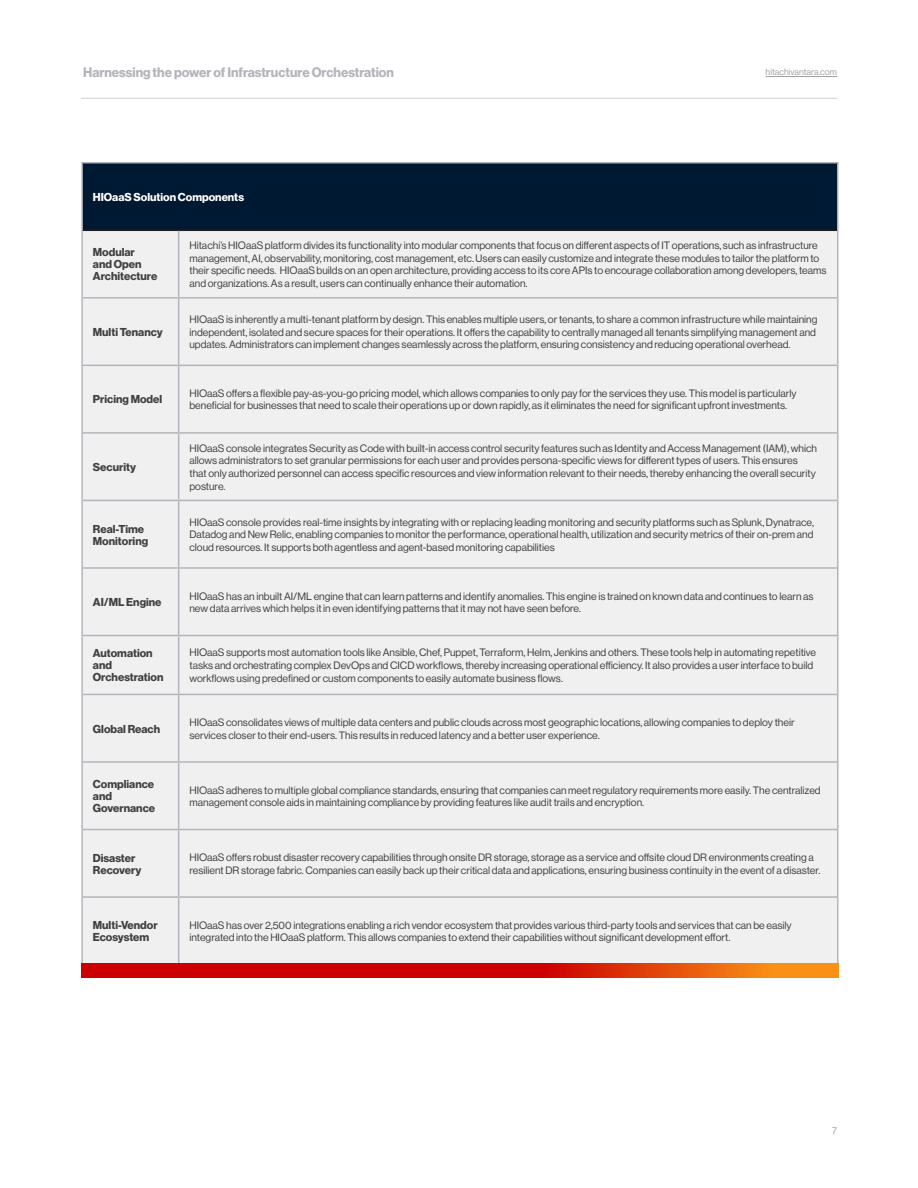
<style>
.page{position:relative;width:918px;height:1188px;background:#fff}
.page>*{position:absolute;margin:0;border:0;box-sizing:border-box;transform-origin:0 0}
.t1{font:13.5px "N Haas Grotesk DS Pro 75 Bd";color:#b4b4bc}
.Table_text_7_5pt{font:11.25px/12px "N Haas Grotesk DS Pro 75 Bd";color:#414141}
.Table_text_7_5pt-2{font:11.25px "N Haas Grotesk DS Pro 75 Bd";color:#fff}
.Table_body_7pt__8_4{font:10.5px/12.6px "N Haas Grotesk DS Pro 55 Rg";color:#414141}
.t2{font:9.75px "N Haas Grotesk DS Pro 55 Rg";color:#a0a0a0}
.t3{font:9px "N Haas Grotesk DS Pro 55 Rg";color:#a0a0a0}
</style>
<div class="page">
<hr style="left:81px;top:98px;width:756px;height:1px;background:#d0d0d0">
<hr style="left:766px;top:76px;width:71px;height:1px;background:#a0a0a0">
<div style="left:82px;top:163px;width:756px;height:67px;background:#001933"></div>
<div style="left:83px;top:231px;width:754px;height:733px;background:#f0f0f1"></div>
<hr style="left:81px;top:162px;width:98px;height:2px;background:#b4b4bc">
<hr style="left:81px;top:164px;width:2px;height:66px;background:#b4b4bc">
<hr style="left:179px;top:162px;width:660px;height:2px;background:#b4b4bc">
<hr style="left:837px;top:164px;width:1px;height:66px;background:#b4b4bc">
<hr style="left:81px;top:230px;width:2px;height:67px;background:#b4b4bc">
<hr style="left:178px;top:231px;width:1px;height:66px;background:#b4b4bc">
<hr style="left:837px;top:230px;width:1px;height:67px;background:#b4b4bc">
<hr style="left:81px;top:297px;width:98px;height:2px;background:#b4b4bc">
<hr style="left:81px;top:299px;width:2px;height:66px;background:#b4b4bc">
<hr style="left:179px;top:297px;width:660px;height:2px;background:#b4b4bc">
<hr style="left:178px;top:299px;width:1px;height:66px;background:#b4b4bc">
<hr style="left:837px;top:299px;width:1px;height:66px;background:#b4b4bc">
<hr style="left:81px;top:365px;width:98px;height:1px;background:#b4b4bc">
<hr style="left:81px;top:366px;width:2px;height:67px;background:#b4b4bc">
<hr style="left:179px;top:365px;width:660px;height:1px;background:#b4b4bc">
<hr style="left:178px;top:366px;width:1px;height:66px;background:#b4b4bc">
<hr style="left:837px;top:366px;width:1px;height:67px;background:#b4b4bc">
<hr style="left:81px;top:433px;width:2px;height:67px;background:#b4b4bc">
<hr style="left:178px;top:434px;width:1px;height:66px;background:#b4b4bc">
<hr style="left:837px;top:433px;width:1px;height:67px;background:#b4b4bc">
<hr style="left:81px;top:500px;width:2px;height:68px;background:#b4b4bc">
<hr style="left:178px;top:501px;width:1px;height:66px;background:#b4b4bc">
<hr style="left:837px;top:500px;width:1px;height:68px;background:#b4b4bc">
<hr style="left:81px;top:568px;width:2px;height:68px;background:#b4b4bc">
<hr style="left:178px;top:569px;width:1px;height:66px;background:#b4b4bc">
<hr style="left:837px;top:568px;width:1px;height:68px;background:#b4b4bc">
<hr style="left:81px;top:636px;width:2px;height:58px;background:#b4b4bc">
<hr style="left:178px;top:636px;width:1px;height:58px;background:#b4b4bc">
<hr style="left:837px;top:636px;width:1px;height:58px;background:#b4b4bc">
<hr style="left:81px;top:694px;width:2px;height:68px;background:#b4b4bc">
<hr style="left:178px;top:695px;width:1px;height:66px;background:#b4b4bc">
<hr style="left:837px;top:694px;width:1px;height:68px;background:#b4b4bc">
<hr style="left:81px;top:762px;width:2px;height:68px;background:#b4b4bc">
<hr style="left:178px;top:763px;width:1px;height:66px;background:#b4b4bc">
<hr style="left:837px;top:762px;width:1px;height:68px;background:#b4b4bc">
<hr style="left:81px;top:830px;width:2px;height:67px;background:#b4b4bc">
<hr style="left:178px;top:830px;width:1px;height:66px;background:#b4b4bc">
<hr style="left:837px;top:830px;width:1px;height:67px;background:#b4b4bc">
<hr style="left:81px;top:897px;width:2px;height:67px;background:#b4b4bc">
<hr style="left:178px;top:898px;width:1px;height:66px;background:#b4b4bc">
<hr style="left:837px;top:897px;width:1px;height:67px;background:#b4b4bc">
<hr style="left:83px;top:230px;width:96px;height:1px;background:#231f20">
<hr style="left:179px;top:230px;width:658px;height:1px;background:#231f20">
<hr style="left:83px;top:432px;width:96px;height:2px;background:#b4b4bc">
<hr style="left:179px;top:432px;width:658px;height:2px;background:#b4b4bc">
<hr style="left:83px;top:500px;width:96px;height:1px;background:#b4b4bc">
<hr style="left:179px;top:500px;width:658px;height:1px;background:#b4b4bc">
<hr style="left:83px;top:567px;width:96px;height:2px;background:#b4b4bc">
<hr style="left:179px;top:567px;width:658px;height:2px;background:#b4b4bc">
<hr style="left:83px;top:635px;width:96px;height:1px;background:#b4b4bc">
<hr style="left:179px;top:635px;width:658px;height:1px;background:#b4b4bc">
<hr style="left:83px;top:694px;width:96px;height:1px;background:#b4b4bc">
<hr style="left:179px;top:694px;width:658px;height:1px;background:#b4b4bc">
<hr style="left:83px;top:761px;width:96px;height:2px;background:#b4b4bc">
<hr style="left:179px;top:761px;width:658px;height:2px;background:#b4b4bc">
<hr style="left:83px;top:829px;width:96px;height:1px;background:#b4b4bc">
<hr style="left:179px;top:829px;width:658px;height:1px;background:#b4b4bc">
<hr style="left:83px;top:896px;width:96px;height:2px;background:#b4b4bc">
<hr style="left:179px;top:896px;width:658px;height:2px;background:#b4b4bc">
<svg style="left:81px;top:964px;width:758px;height:14px"></svg>
<p class="t1" style="left:83px;top:64px;width:312px">Harnessing the power of Infrastructure Orchestration</p>
<p class="Table_text_7_5pt-2" style="left:93px;top:190px;width:153px">HIOaaS Solution Components</p>
<p class="t3" style="left:766px;top:67px;width:73px">hitachivantara.com</p>
<p class="Table_text_7_5pt" style="left:93px;top:247px;width:66px">Modular<br>and Open<br>Architecture</p>
<p class="Table_body_7pt__8_4" style="left:189px;top:239px;width:639px">Hitachi’s HIOaaS platform divides its functionality into modular components that focus on different aspects of IT operations, such as infrastructure management, AI, observability, monitoring, cost management, etc. Users can easily customize and integrate these modules to tailor the platform to their specific needs. HIOaaS builds on an open architecture, providing access to its core APIs to encourage collaboration among developers, teams and organizations. As a result, users can continually enhance their automation.</p>
<p class="Table_text_7_5pt" style="left:93px;top:326px;width:71px">Multi Tenancy</p>
<p class="Table_body_7pt__8_4" style="left:189px;top:313px;width:630px">HIOaaS is inherently a multi-tenant platform by design. This enables multiple users, or tenants, to share a common infrastructure while maintaining independent, isolated and secure spaces for their operations. It offers the capability to centrally managed all tenants simplifying management and updates. Administrators can implement changes seamlessly across the platform, ensuring consistency and reducing operational overhead.</p>
<p class="Table_text_7_5pt" style="left:93px;top:394px;width:71px">Pricing Model</p>
<p class="Table_body_7pt__8_4" style="left:189px;top:387px;width:609px">HIOaaS offers a flexible pay-as-you-go pricing model, which allows companies to only pay for the services they use. This model is particularly beneficial for businesses that need to scale their operations up or down rapidly, as it eliminates the need for significant upfront investments.</p>
<p class="Table_text_7_5pt" style="left:93px;top:461px;width:45px">Security</p>
<p class="Table_body_7pt__8_4" style="left:189px;top:442px;width:629px">HIOaaS console integrates Security as Code with built-in access control security features such as Identity and Access Management (IAM), which allows administrators to set granular permissions for each user and provides persona-specific views for different types of users. This ensures that only authorized personnel can access specific resources and view information relevant to their needs, thereby enhancing the overall security posture.</p>
<p class="Table_text_7_5pt" style="left:93px;top:523px;width:57px">Real-Time<br>Monitoring</p>
<p class="Table_body_7pt__8_4" style="left:189px;top:516px;width:626px;text-align:justify">HIOaaS console provides real-time insights by integrating with or replacing leading monitoring and security platforms such as Splunk, Dynatrace, Datadog and New Relic, enabling companies to monitor the performance, operational health, utilization and security metrics of their on-prem and cloud resources. It supports both agentless and agent-based monitoring capabilities</p>
<p class="Table_text_7_5pt" style="left:93px;top:596px;width:70px">AI/ML Engine</p>
<p class="Table_body_7pt__8_4" style="left:189px;top:590px;width:626px">HIOaaS has an inbuilt AI/ML engine that can learn patterns and identify anomalies. This engine is trained on known data and continues to learn as new data arrives which helps it in even identifying patterns that it may not have seen before.</p>
<p class="Table_text_7_5pt" style="left:93px;top:648px;width:72px">Automation and<br>Orchestration</p>
<p class="Table_body_7pt__8_4" style="left:189px;top:647px;width:628px">HIOaaS supports most automation tools like Ansible, Chef, Puppet, Terraform, Helm, Jenkins and others. These tools help in automating repetitive tasks and orchestrating complex DevOps and CICD workflows, thereby increasing operational efficiency. It also provides a user interface to build workflows using predefined or custom components to easily automate business flows.</p>
<p class="Table_text_7_5pt" style="left:93px;top:723px;width:69px">Global Reach</p>
<p class="Table_body_7pt__8_4" style="left:189px;top:716px;width:607px">HIOaaS consolidates views of multiple data centers and public clouds across most geographic locations, allowing companies to deploy their services closer to their end-users. This results in reduced latency and a better user experience.</p>
<p class="Table_text_7_5pt" style="left:93px;top:778px;width:64px">Compliance and<br>Governance</p>
<p class="Table_body_7pt__8_4" style="left:189px;top:784px;width:633px">HIOaaS adheres to multiple global compliance standards, ensuring that companies can meet regulatory requirements more easily. The centralized management console aids in maintaining compliance by providing features like audit trails and encryption.</p>
<p class="Table_text_7_5pt" style="left:93px;top:852px;width:50px">Disaster<br>Recovery</p>
<p class="Table_body_7pt__8_4" style="left:189px;top:851px;width:633px">HIOaaS offers robust disaster recovery capabilities through onsite DR storage, storage as a service and offsite cloud DR environments creating a resilient DR storage fabric. Companies can easily back up their critical data and applications, ensuring business continuity in the event of a disaster.</p>
<p class="Table_text_7_5pt" style="left:93px;top:919px;width:66px">Multi-Vendor<br>Ecosystem</p>
<p class="Table_body_7pt__8_4" style="left:189px;top:919px;width:604px">HIOaaS has over 2,500 integrations enabling a rich vendor ecosystem that provides various third-party tools and services that can be easily integrated into the HIOaaS platform. This allows companies to extend their capabilities without significant development effort.</p>
<p class="t2" style="left:832px;top:1125px;width:7px">7</p>
</div>
